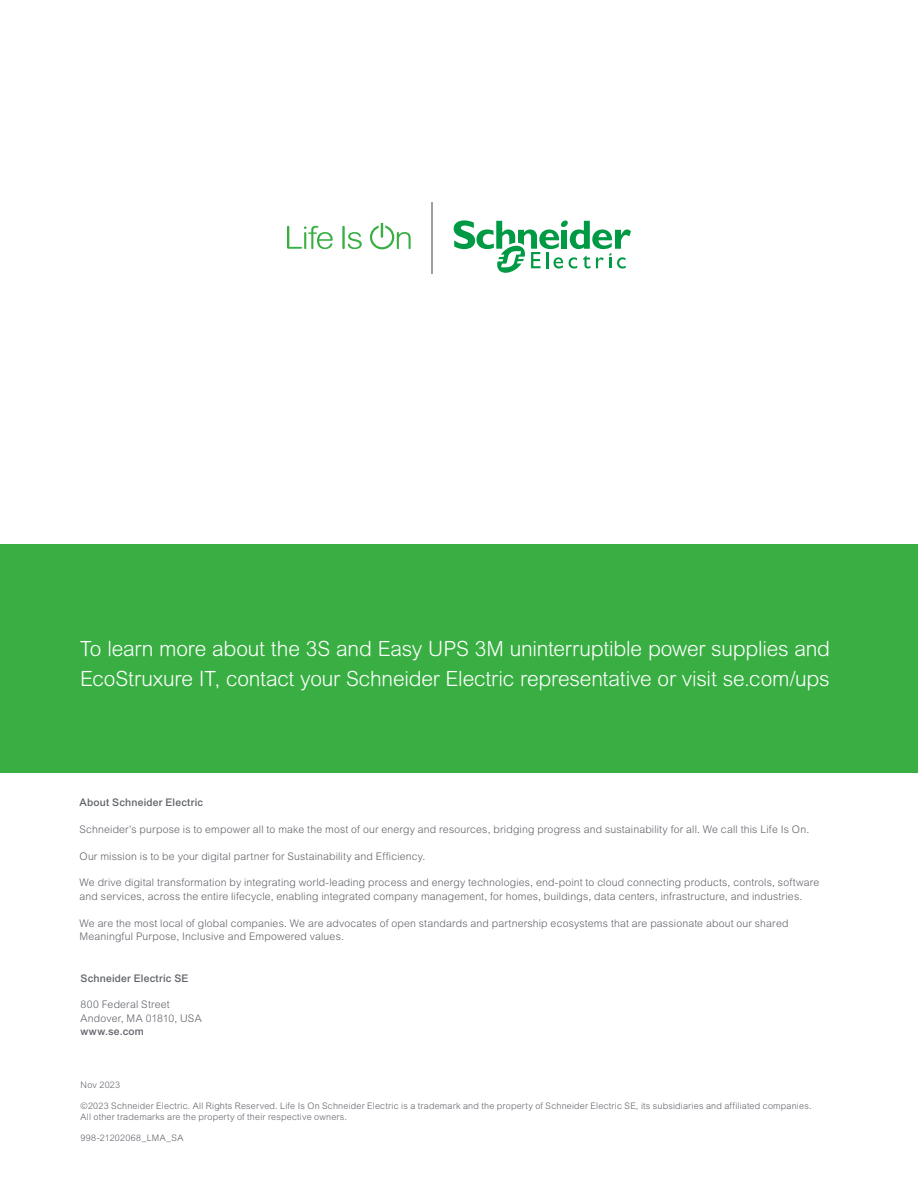
<style>
.page{position:relative;width:918px;height:1188px;background:#fff}
.page>*{position:absolute;margin:0;border:0;box-sizing:border-box;transform-origin:0 0}
.t1{font:300 21px/30px "Arial Rounded MT Std";letter-spacing:-.01em;color:#fff}
.t2{font:300 10.5px/13.5px "Arial MT Std";letter-spacing:.015em;color:#606369}
.t3{font:500 10.5px "Arial MT Pro";letter-spacing:.02em;color:#606369}
.t4{font:300 9px/10.5px "Arial MT Std";letter-spacing:.02em;color:#606369}
</style>
<div class="page">
<div style="left:0;top:544px;width:918px;height:229px;background:#39af43"></div>
<svg style="left:287px;top:226px;width:46px;height:23px"></svg>
<svg style="left:342px;top:226px;width:20px;height:23px"></svg>
<svg style="left:370px;top:223px;width:41px;height:26px"></svg>
<svg style="left:454px;top:220px;width:177px;height:53px"></svg>
<hr style="left:432px;top:202px;width:1px;height:72px;background:#9fa0a0">
<h1 class="t1" style="left:80px;top:633px;width:752px">To learn more about the 3S and Easy UPS 3M uninterruptible power supplies and<br>EcoStruxure IT, contact your Schneider Electric representative or visit se.com/ups</h1>
<p class="t3" style="left:80px;top:796px;width:125px">About Schneider Electric</p>
<p class="t2" style="left:80px;top:822px;width:731px">Schneider’s purpose is to empower all to make the most of our energy and resources, bridging progress and sustainability for all. We call this Life Is On.</p>
<p class="t2" style="left:80px;top:849px;width:347px">Our mission is to be your digital partner for Sustainability and Efficiency.</p>
<p class="t2" style="left:80px;top:876px;width:741px">We drive digital transformation by integrating world-leading process and energy technologies, end-point to cloud connecting products, controls, software and services, across the entire lifecycle, enabling integrated company management, for homes, buildings, data centers, infrastructure, and industries.</p>
<p class="t2" style="left:80px;top:917px;width:710px">We are the most local of global companies. We are advocates of open standards and partnership ecosystems that are passionate about our shared<br>Meaningful Purpose, Inclusive and Empowered values.</p>
<p class="t3" style="left:81px;top:972px;width:110px">Schneider Electric SE</p>
<p class="t2" style="left:81px;top:998px;width:123px">800 Federal Street<br>Andover, MA 01810, USA</p>
<p class="t3" style="left:81px;top:1026px;width:65px">www.se.com</p>
<p class="t4" style="left:81px;top:1080px;width:41px">Nov 2023</p>
<p class="t4" style="left:81px;top:1101px;width:732px">©2023 Schneider Electric. All Rights Reserved. Life Is On Schneider Electric is a trademark and the property of Schneider Electric SE, its subsidiaries and affiliated companies.<br>All other trademarks are the property of their respective owners.</p>
<p class="t4" style="left:81px;top:1132px;width:104px">998-21202068_LMA_SA</p>
</div>
